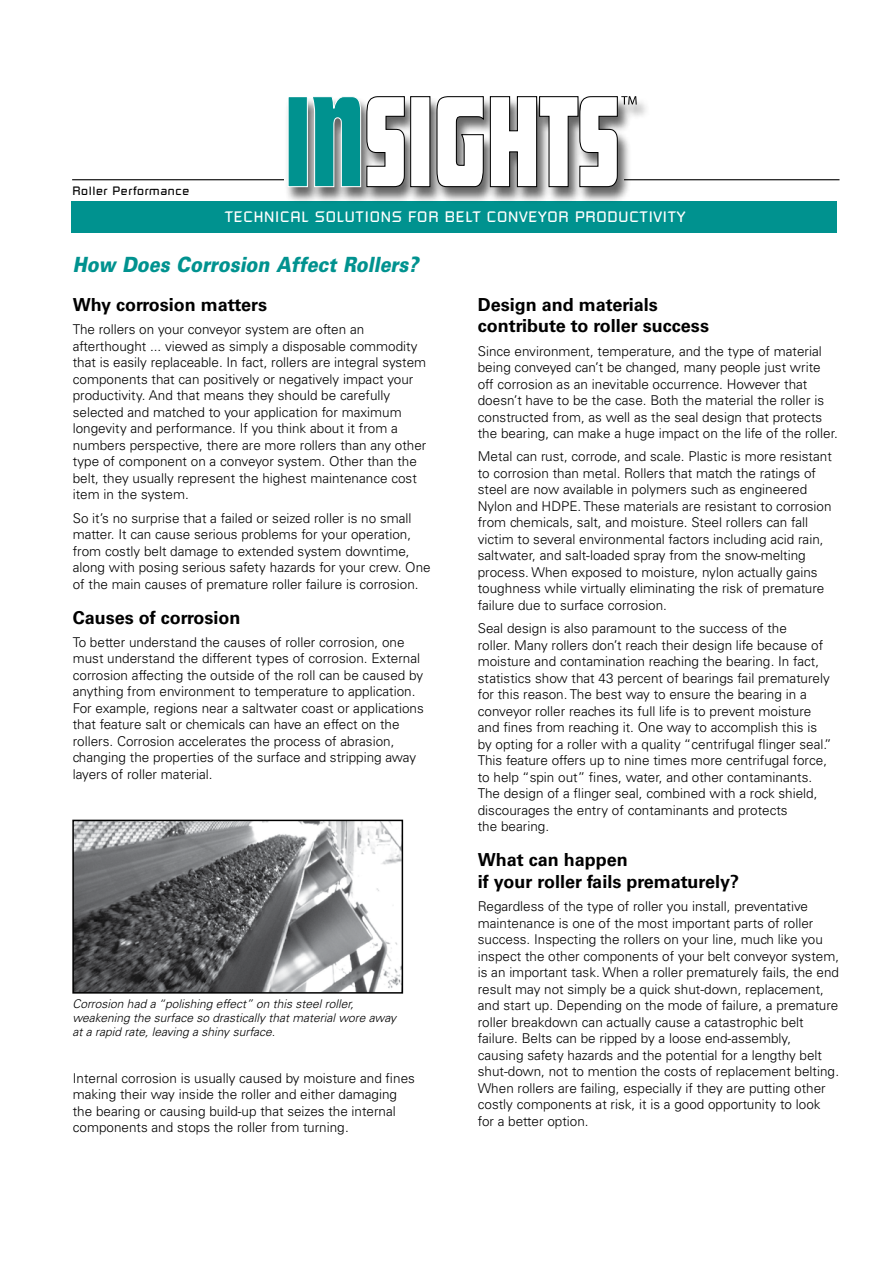
<style>
.page{position:relative;width:893px;height:1263px;background:#fff}
.page>*{position:absolute;margin:0;border:0;box-sizing:border-box;transform-origin:0 0}
.t1{font:italic 900 21px "Univers LT Std";color:#00928f;scale:.85 1}
.t2{font:700 18px/21.6px "Univers LT Std";color:#000}
.t3{font:15px "Russell Square";letter-spacing:.05em;color:#fff}
.t4{font:300 13.5px/16.5px "Univers LT Std";color:#000}
.t5{font:italic 300 12px/14.4px "Univers LT Std";color:#000}
.t6{font:12px "Russell Square";letter-spacing:.05em;color:#000}
</style>
<div class="page">
<hr style="left:72px;top:179px;width:767px;height:1px;background:#000">
<div style="left:71px;top:202px;width:766px;height:31px;background:#00928f"></div>
<div style="left:285px;top:97px;width:365px;height:107px;background:#000;opacity:.6"></div>
<div style="left:288px;top:97px;width:19px;height:90px;background:#00928f"></div>
<div style="left:288px;top:96px;width:20px;height:91px;border:1px solid #fff"></div>
<svg style="left:311px;top:96px;width:94px;height:92px"></svg>
<div style="left:411px;top:97px;width:19px;height:90px;background:#fff"></div>
<div style="left:410px;top:96px;width:20px;height:91px;border:1px solid #000"></div>
<svg style="left:436px;top:96px;width:201px;height:92px"></svg>
<img style="left:75px;top:823px;width:325px;height:167px">
<div style="left:72px;top:820px;width:331px;height:173px;border:2px solid #000"></div>
<p class="t6" style="left:72px;top:183px;width:118px">Roller Performance</p>
<p class="t3" style="left:225px;top:208px;width:462px">TECHNICAL SOLUTIONS FOR BELT CONVEYOR PRODUCTIVITY</p>
<h1 class="t1" style="left:73px;top:251px;width:408px">How Does Corrosion Affect Rollers?</h1>
<h2 class="t2" style="left:73px;top:294px;width:196px">Why corrosion matters</h2>
<p class="t4" style="left:73px;top:321px;width:355px">The rollers on your conveyor system are often an afterthought ... viewed as simply a disposable commodity that is easily replaceable. In fact, rollers are integral system components that can positively or negatively impact your productivity. And that means they should be carefully selected and matched to your application for maximum longevity and performance. If you think about it from a numbers perspective, there are more rollers than any other type of component on a conveyor system. Other than the belt, they usually represent the highest maintenance cost item in the system.</p>
<p class="t4" style="left:73px;top:509px;width:359px">So it’s no surprise that a failed or seized roller is no small matter. It can cause serious problems for your operation, from costly belt damage to extended system downtime, along with posing serious safety hazards for your crew. One of the main causes of premature roller failure is corrosion.</p>
<h2 class="t2" style="left:73px;top:607px;width:169px">Causes of corrosion</h2>
<p class="t4" style="left:73px;top:634px;width:353px">To better understand the causes of roller corrosion, one must understand the different types of corrosion. External corrosion affecting the outside of the roll can be caused by anything from environment to temperature to application.<br>For example, regions near a saltwater coast or applications that feature salt or chemicals can have an effect on the rollers. Corrosion accelerates the process of abrasion, changing the properties of the surface and stripping away layers of roller material.</p>
<p class="t5" style="left:72px;top:996px;width:325px">Corrosion had a “polishing effect” on this steel roller, weakening the surface so drastically that material wore away at a rapid rate, leaving a shiny surface.</p>
<p class="t4" style="left:73px;top:1070px;width:344px">Internal corrosion is usually caused by moisture and fines making their way inside the roller and either damaging the bearing or causing build-up that seizes the internal components and stops the roller from turning.</p>
<h2 class="t2" style="left:478px;top:294px;width:233px">Design and materials contribute to roller success</h2>
<p class="t4" style="left:478px;top:343px;width:362px">Since environment, temperature, and the type of material being conveyed can’t be changed, many people just write off corrosion as an inevitable occurrence. However that doesn’t have to be the case. Both the material the roller is constructed from, as well as the seal design that protects the bearing, can make a huge impact on the life of the roller.</p>
<p class="t4" style="left:478px;top:448px;width:356px">Metal can rust, corrode, and scale. Plastic is more resistant to corrosion than metal. Rollers that match the ratings of steel are now available in polymers such as engineered Nylon and HDPE. These materials are resistant to corrosion from chemicals, salt, and moisture. Steel rollers can fall victim to several environmental factors including acid rain, saltwater, and salt-loaded spray from the snow-melting process. When exposed to moisture, nylon actually gains toughness while virtually eliminating the risk of premature failure due to surface corrosion.</p>
<p class="t4" style="left:478px;top:620px;width:355px">Seal design is also paramount to the success of the<br>roller. Many rollers don’t reach their design life because of moisture and contamination reaching the bearing. In fact, statistics show that 43 percent of bearings fail prematurely for this reason. The best way to ensure the bearing in a conveyor roller reaches its full life is to prevent moisture and fines from reaching it. One way to accomplish this is by opting for a roller with a quality “centrifugal flinger seal.” This feature offers up to nine times more centrifugal force, to help “spin out” fines, water, and other contaminants.<br>The design of a flinger seal, combined with a rock shield, discourages the entry of contaminants and protects<br>the bearing.</p>
<h2 class="t2" style="left:478px;top:849px;width:263px">What can happen<br>if your roller fails prematurely?</h2>
<p class="t4" style="left:478px;top:898px;width:363px">Regardless of the type of roller you install, preventative maintenance is one of the most important parts of roller success. Inspecting the rollers on your line, much like you inspect the other components of your belt conveyor system, is an important task. When a roller prematurely fails, the end result may not simply be a quick shut-down, replacement, and start up. Depending on the mode of failure, a premature roller breakdown can actually cause a catastrophic belt failure. Belts can be ripped by a loose end-assembly, causing safety hazards and the potential for a lengthy belt shut-down, not to mention the costs of replacement belting.<br>When rollers are failing, especially if they are putting other costly components at risk, it is a good opportunity to look for a better option.</p>
</div>
